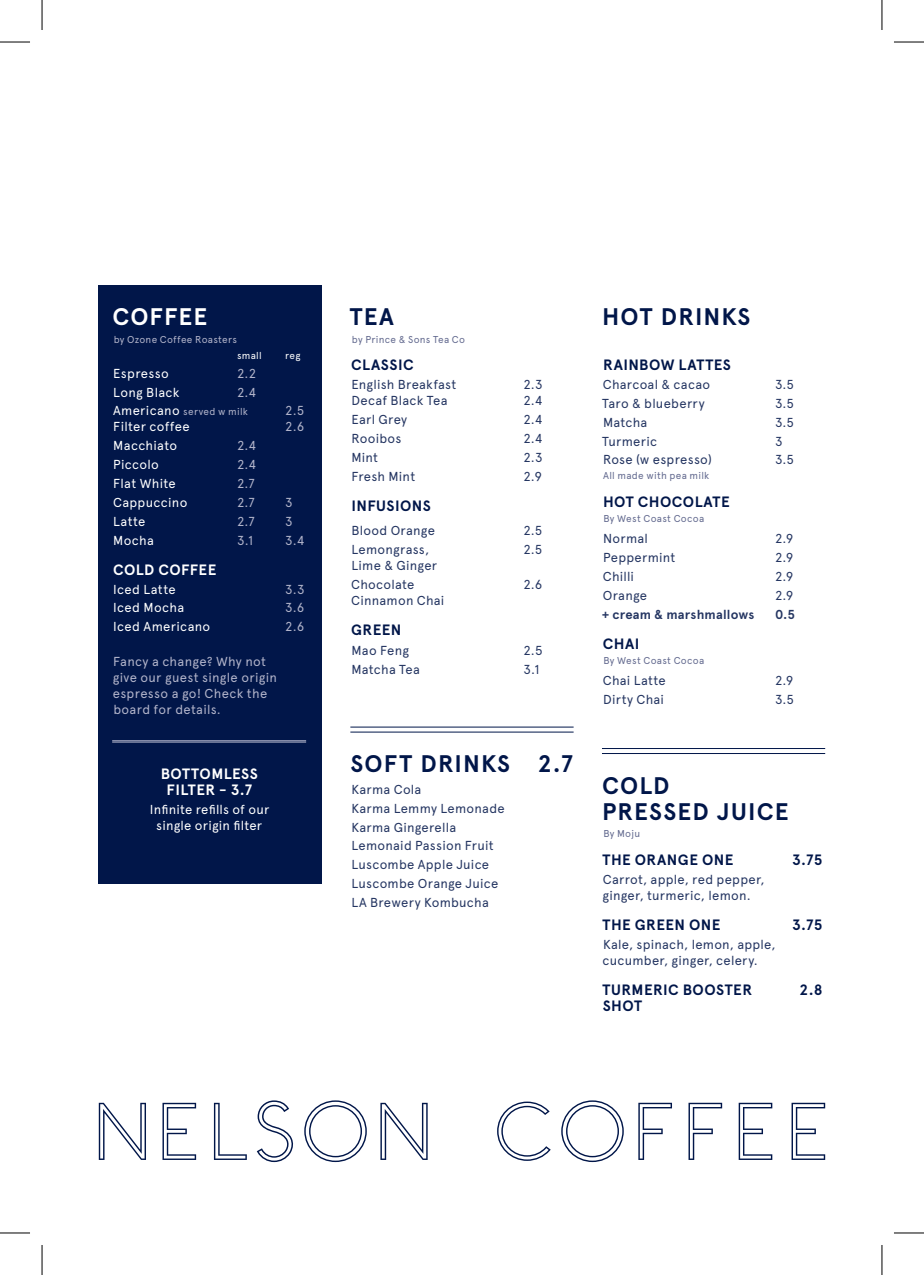
<style>
.page{position:relative;width:924px;height:1275px;background:#fff}
.page>*{position:absolute;margin:0;border:0;box-sizing:border-box;transform-origin:0 0}
.t1{font:700 24px/26px "Apercu";letter-spacing:.045em;color:#011649}
.t2{font:700 24px "Apercu";letter-spacing:.045em;color:#fff}
.t3{font:700 15px "Apercu";letter-spacing:.03em;color:#011649}
.t4{font:700 15px/16px "Apercu";letter-spacing:.03em;color:#fff;text-align:center}
.t5{font:13px/18.8px "Apercu Pro";letter-spacing:.02em;color:#253662}
.t6{font:13px/16px "Apercu Pro";letter-spacing:.025em;color:#fff;text-align:center}
.t7{font:13px/16px "Apercu Pro";letter-spacing:.025em;color:#b2b4ca}
.t8{font:700 13px "Apercu";letter-spacing:.015em;color:#253662}
.t9{font:10px "Apercu Pro";letter-spacing:.025em;color:#636a8f}
.t10{font:10px "Apercu Pro";letter-spacing:.025em;color:#b2b4ca}
.t11{font:10px "Apercu Pro";letter-spacing:.025em;color:#fff}
.s1{font-size:13px;color:#fff}
.s2{font-family:"Apercu Mono"}
</style>
<div class="page">
<div style="left:99px;top:285px;width:223px;height:598px;background:#011649"></div>
<hr style="left:112px;top:740px;width:194px;height:1px;background:#b2b4ca">
<hr style="left:112px;top:741px;width:194px;height:1px;background:#b2b4ca">
<hr style="left:350px;top:726px;width:223px;height:1px;background:#011649">
<hr style="left:350px;top:731px;width:223px;height:1px;background:#011649">
<hr style="left:601px;top:748px;width:223px;height:1px;background:#011649">
<hr style="left:601px;top:753px;width:223px;height:1px;background:#011649">
<svg style="left:738px;top:1102px;width:34px;height:58px"></svg>
<svg style="left:791px;top:1102px;width:33px;height:58px"></svg>
<svg style="left:638px;top:1102px;width:33px;height:58px"></svg>
<svg style="left:688px;top:1102px;width:33px;height:58px"></svg>
<svg style="left:497px;top:1101px;width:53px;height:59px"></svg>
<svg style="left:561px;top:1100px;width:62px;height:62px"></svg>
<svg style="left:257px;top:1100px;width:36px;height:62px"></svg>
<svg style="left:214px;top:1102px;width:33px;height:58px"></svg>
<svg style="left:162px;top:1102px;width:34px;height:58px"></svg>
<svg style="left:99px;top:1102px;width:47px;height:58px"></svg>
<svg style="left:380px;top:1102px;width:47px;height:58px"></svg>
<svg style="left:304px;top:1100px;width:62px;height:62px"></svg>
<hr style="left:0;top:42px;width:30px;height:1px;background:#000">
<hr style="left:893px;top:42px;width:30px;height:1px;background:#000">
<hr style="left:0;top:1232px;width:30px;height:1px;background:#000">
<hr style="left:893px;top:1232px;width:30px;height:1px;background:#000">
<hr style="left:42px;top:0;width:1px;height:30px;background:#000">
<hr style="left:42px;top:1245px;width:1px;height:30px;background:#000">
<hr style="left:881px;top:0;width:1px;height:30px;background:#000">
<hr style="left:881px;top:1245px;width:1px;height:30px;background:#000">
<h1 class="t2" style="left:112px;top:302px;width:96px">COFFEE</h1>
<p class="t10" style="left:114px;top:332px;width:125px">by Ozone Coffee Roasters</p>
<p class="t11" style="left:237px;top:348px;width:26px">small</p>
<p class="t11" style="left:285px;top:348px;width:17px">reg</p>
<p class="t6" style="left:113px;top:364px;width:57px">Espresso</p>
<p class="t7" style="left:237px;top:364px;width:21px">2.2</p>
<p class="t6" style="left:113px;top:383px;width:68px">Long Black</p>
<p class="t7" style="left:237px;top:383px;width:21px">2.4</p>
<p class="t10" style="left:113px;top:404px;width:136px"><span class="s1">Americano</span> served w milk</p>
<p class="t7" style="left:285px;top:402px;width:21px">2.5</p>
<p class="t6" style="left:113px;top:418px;width:78px">Filter coffee</p>
<p class="t7" style="left:285px;top:418px;width:21px">2.6</p>
<p class="t6" style="left:113px;top:437px;width:65px">Macchiato</p>
<p class="t7" style="left:237px;top:437px;width:21px">2.4</p>
<p class="t6" style="left:113px;top:456px;width:47px">Piccolo</p>
<p class="t7" style="left:237px;top:456px;width:21px">2.4</p>
<p class="t6" style="left:113px;top:474px;width:64px">Flat White</p>
<p class="t7" style="left:237px;top:474px;width:19px">2.7</p>
<p class="t6" style="left:113px;top:493px;width:76px">Cappuccino</p>
<p class="t7" style="left:237px;top:493px;width:19px">2.7</p>
<p class="t7" style="left:285px;top:493px;width:9px">3</p>
<p class="t6" style="left:113px;top:512px;width:34px">Latte</p>
<p class="t7" style="left:237px;top:512px;width:19px">2.7</p>
<p class="t7" style="left:285px;top:512px;width:9px">3</p>
<p class="t6" style="left:113px;top:531px;width:42px">Mocha</p>
<p class="t7" style="left:237px;top:531px;width:18px">3.1</p>
<p class="t7" style="left:285px;top:531px;width:21px">3.4</p>
<p class="t4" style="left:113px;top:561px;width:105px">COLD COFFEE</p>
<p class="t6" style="left:113px;top:580px;width:64px">Iced Latte</p>
<p class="t7" style="left:285px;top:580px;width:21px">3.3</p>
<p class="t6" style="left:113px;top:599px;width:72px">Iced Mocha</p>
<p class="t7" style="left:285px;top:599px;width:21px">3.6</p>
<p class="t6" style="left:113px;top:618px;width:98px">Iced Americano</p>
<p class="t7" style="left:285px;top:618px;width:21px">2.6</p>
<p class="t7" style="left:113px;top:652px;width:166px">Fancy a change? Why not give our guest single origin espresso a go! Check the board for details.</p>
<p class="t4" style="left:161px;top:766px;width:99px">BOTTOMLESS<br>FILTER - 3.7</p>
<p class="t6" style="left:150px;top:800px;width:121px">Infinite refills of our single origin filter</p>
<h1 class="t1" style="left:349px;top:304px;width:46px">TEA</h1>
<p class="t9" style="left:352px;top:332px;width:115px">by Prince &amp; Sons Tea Co</p>
<p class="t3" style="left:351px;top:356px;width:64px">CLASSIC</p>
<p class="t5" style="left:351px;top:374px;width:106px">English Breakfast</p>
<p class="t5" style="left:523px;top:374px;width:21px">2.3</p>
<p class="t5" style="left:351px;top:390px;width:97px">Decaf Black Tea</p>
<p class="t5" style="left:523px;top:390px;width:21px">2.4</p>
<p class="t5" style="left:351px;top:409px;width:57px">Earl Grey</p>
<p class="t5" style="left:523px;top:409px;width:21px">2.4</p>
<p class="t5" style="left:351px;top:428px;width:51px">Rooibos</p>
<p class="t5" style="left:523px;top:428px;width:21px">2.4</p>
<p class="t5" style="left:351px;top:447px;width:28px">Mint</p>
<p class="t5" style="left:523px;top:447px;width:21px">2.3</p>
<p class="t5" style="left:351px;top:466px;width:65px">Fresh Mint</p>
<p class="t5" style="left:523px;top:466px;width:20px">2.9</p>
<p class="t3" style="left:351px;top:496px;width:81px">INFUSIONS</p>
<p class="t5" style="left:351px;top:520px;width:85px">Blood Orange</p>
<p class="t5" style="left:523px;top:520px;width:21px">2.5</p>
<p class="t5" style="left:351px;top:539px;width:79px">Lemongrass,</p>
<p class="t5" style="left:523px;top:539px;width:21px">2.5</p>
<p class="t5" style="left:351px;top:555px;width:87px">Lime &amp; Ginger<br>Chocolate</p>
<p class="t5" style="left:523px;top:574px;width:20px">2.6</p>
<p class="t5" style="left:351px;top:590px;width:95px">Cinnamon Chai</p>
<p class="t3" style="left:351px;top:621px;width:52px">GREEN</p>
<p class="t5" style="left:351px;top:640px;width:59px">Mao Feng</p>
<p class="t5" style="left:523px;top:640px;width:21px">2.<span class="s2">5</span></p>
<p class="t5" style="left:351px;top:659px;width:70px">Matcha Tea</p>
<p class="t5" style="left:523px;top:659px;width:17px">3.1</p>
<h1 class="t1" style="left:350px;top:751px;width:224px">SOFT DRINKS 2.7</h1>
<p class="t5" style="left:351px;top:779px;width:155px">Karma Cola<br>Karma Lemmy Lemonade<br>Karma Gingerella<br>Lemonaid Passion Fruit<br>Luscombe Apple Juice<br>Luscombe Orange Juice<br>LA Brewery Kombucha</p>
<h1 class="t1" style="left:602px;top:304px;width:150px">HOT DRINKS</h1>
<p class="t3" style="left:602px;top:356px;width:129px">RAINBOW LATTES</p>
<p class="t5" style="left:602px;top:374px;width:109px">Charcoal &amp; cacao</p>
<p class="t5" style="left:774px;top:374px;width:21px">3.5</p>
<p class="t5" style="left:602px;top:393px;width:104px">Taro &amp; blueberry</p>
<p class="t5" style="left:774px;top:393px;width:21px">3.5</p>
<p class="t5" style="left:602px;top:412px;width:46px">Matcha</p>
<p class="t5" style="left:774px;top:412px;width:21px">3.5</p>
<p class="t5" style="left:602px;top:431px;width:56px">Turmeric</p>
<p class="t5" style="left:774px;top:431px;width:9px">3</p>
<p class="t5" style="left:602px;top:450px;width:110px">Rose (w espresso)</p>
<p class="t5" style="left:774px;top:450px;width:21px">3.5</p>
<p class="t9" style="left:603px;top:468px;width:108px">All made with pea milk</p>
<p class="t3" style="left:602px;top:492px;width:128px">HOT CHOCOLATE</p>
<p class="t9" style="left:603px;top:510px;width:102px">By West Coast Cocoa</p>
<p class="t5" style="left:603px;top:528px;width:46px">Normal</p>
<p class="t5" style="left:774px;top:528px;width:20px">2.9</p>
<p class="t5" style="left:603px;top:547px;width:74px">Peppermint</p>
<p class="t5" style="left:774px;top:547px;width:20px">2.9</p>
<p class="t5" style="left:602px;top:566px;width:33px">Chilli</p>
<p class="t5" style="left:774px;top:566px;width:20px">2.9</p>
<p class="t5" style="left:602px;top:585px;width:46px">Orange</p>
<p class="t5" style="left:774px;top:585px;width:20px">2.9</p>
<p class="t8" style="left:601px;top:606px;width:154px">+ cream &amp; marshmallows</p>
<p class="t8" style="left:774px;top:606px;width:22px">0.5</p>
<p class="t3" style="left:602px;top:634px;width:38px">CHAI</p>
<p class="t9" style="left:603px;top:652px;width:102px">By West Coast Cocoa</p>
<p class="t5" style="left:602px;top:670px;width:64px">Chai Latte</p>
<p class="t5" style="left:774px;top:670px;width:20px">2.9</p>
<p class="t5" style="left:602px;top:689px;width:62px">Dirty Chai</p>
<p class="t5" style="left:774px;top:689px;width:21px">3.5</p>
<h1 class="t1" style="left:602px;top:772px;width:188px">COLD<br>PRESSED JUICE</h1>
<p class="t9" style="left:603px;top:826px;width:38px">By Moju</p>
<p class="t3" style="left:602px;top:850px;width:132px">THE ORANGE ONE</p>
<p class="t3" style="left:791px;top:850px;width:32px">3.75</p>
<p class="t5" style="left:602px;top:870px;width:163px;line-height:16px">Carrot, apple, red pepper, ginger, turmeric, lemon.</p>
<p class="t3" style="left:602px;top:915px;width:119px">THE GREEN ONE</p>
<p class="t3" style="left:791px;top:915px;width:32px">3.75</p>
<p class="t5" style="left:602px;top:935px;width:174px;line-height:16px">Kale, spinach, lemon, apple, cucumber, ginger, celery.</p>
<p class="t3" style="left:602px;top:980px;width:151px">TURMERIC BOOSTER</p>
<p class="t3" style="left:799px;top:980px;width:25px">2.8</p>
<p class="t3" style="left:602px;top:996px;width:41px">SHOT</p>
</div>
